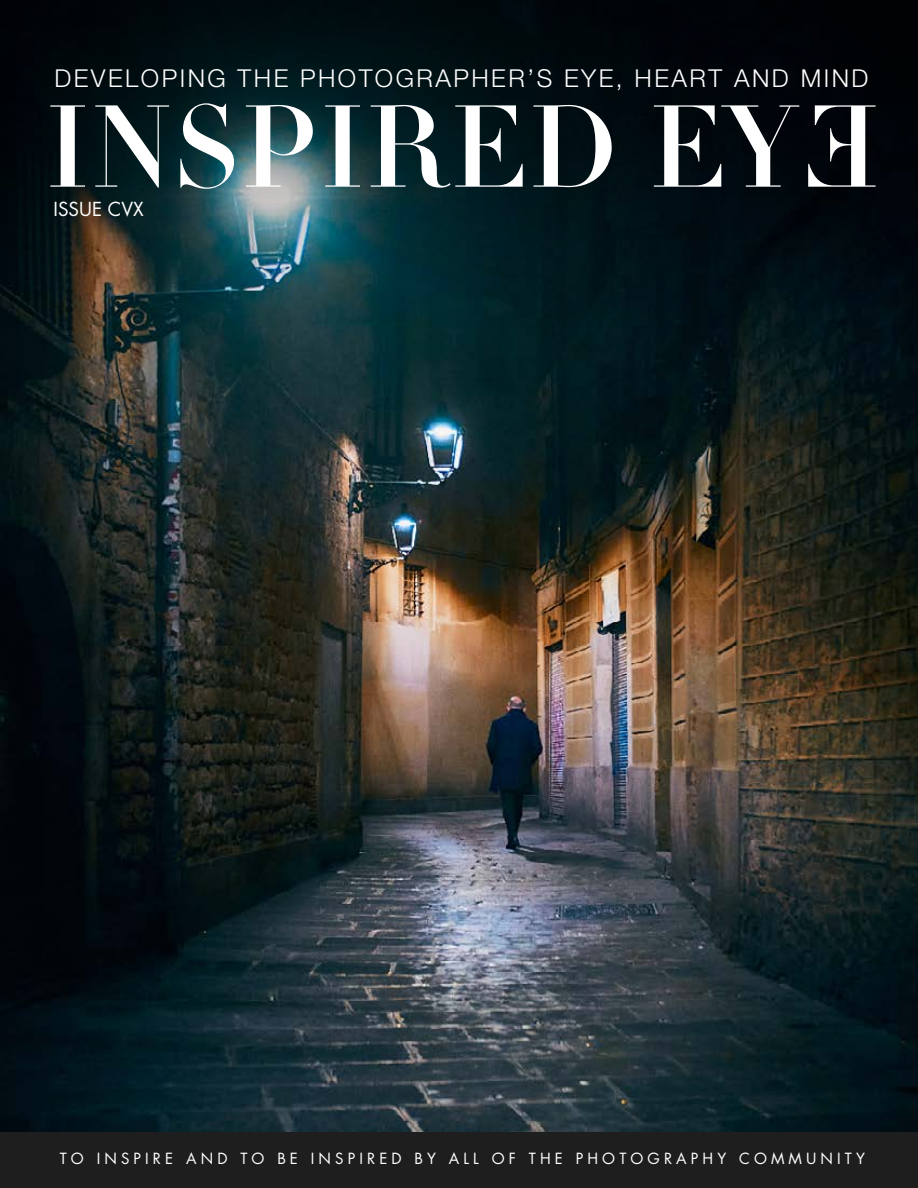
<style>
.page{position:relative;width:918px;height:1188px;background:#fff}
.page>*{position:absolute;margin:0;border:0;box-sizing:border-box;transform-origin:0 0}
.t1{font:114.15px "Didot LT Std Headline";color:#fff}
.t2{font:300 24.75px "Helvetica Neue LT Std";letter-spacing:.1em;color:#fff}
.t3{font:18.75px "Futura Std";color:#fff}
.t4{font:15px "Futura Std";letter-spacing:.275em;color:#fff}
</style>
<div class="page">
<img style="left:0;top:440px;width:918px;height:692px">
<svg style="left:0;top:0;width:918px;height:440px;background:#0a1e22"></svg>
<div style="left:0;top:1132px;width:918px;height:56px;background:#1e1e1e"></div>
<div style="left:808px;top:105px;width:68px;height:82px;background:#01040b"></div>
<h2 class="t2" style="left:54px;top:63px;width:815px">DEVELOPING THE PHOTOGRAPHER’S EYE, HEART AND MIND</h2>
<h1 class="t1" style="left:44px;top:78px;width:756px">INSPIRED EY</h1>
<p class="t3" style="left:54px;top:198px;width:92px">ISSUE CVX</p>
<p class="t4" style="left:60px;top:1149px;width:807px">TO INSPIRE AND TO BE INSPIRED BY ALL OF THE PHOTOGRAPHY COMMUNITY</p>
</div>
